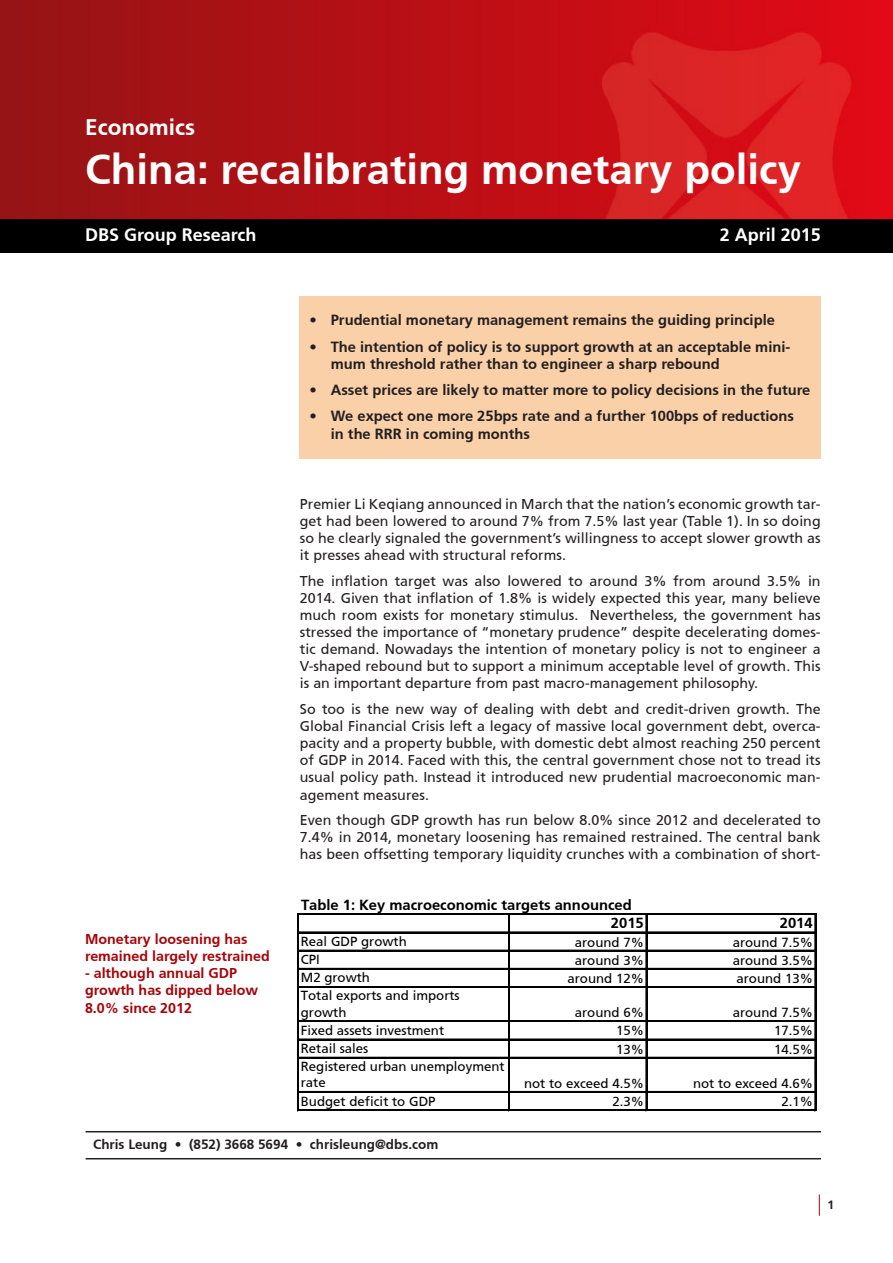
<style>
.page{position:relative;width:893px;height:1263px;background:#fff}
.page>*{position:absolute;margin:0;border:0;box-sizing:border-box;transform-origin:0 0}
.t1{font:42px "Frutiger BL";color:#fff}
.Title_Topper__Econ{font:700 22.5px "Frutiger";color:#fff}
.t2{font:18px "Frutiger BL";color:#fff}
.Bullets__Front_Page{font:14.7px/17.7px "Frutiger BL";color:#231f20}
.t3{font:700 14.55px "Frutiger";color:#000}
.Body_text{font:14.25px/17.1px "Frutiger Roman";color:#231f20;text-align:justify}
.Bullet__at_side{font:14.25px/17.1px "Frutiger BL";color:#a5050a}
.Author{font:13.5px "Frutiger BL";color:#231f20}
.t4{font:13.2px/16.5px "Frutiger Roman";color:#000}
.t5{font:12px "Frutiger BL";color:#231f20}
</style>
<div class="page">
<svg style="left:819px;top:1194px;width:1px;height:22px"></svg>
<img style="left:0;top:0;width:893px;height:252px">
<hr style="left:86px;top:1131px;width:735px;height:1px;background:#231f20">
<hr style="left:86px;top:1158px;width:735px;height:1px;background:#231f20">
<div style="left:300px;top:297px;width:521px;height:162px;background:#fad0a9"></div>
<hr style="left:297px;top:914px;width:1px;height:197px;background:#000">
<hr style="left:298px;top:914px;width:1px;height:197px;background:#000">
<hr style="left:508px;top:915px;width:1px;height:196px;background:#000">
<hr style="left:509px;top:915px;width:1px;height:196px;background:#000">
<hr style="left:646px;top:915px;width:1px;height:196px;background:#000">
<hr style="left:815px;top:915px;width:1px;height:196px;background:#000">
<hr style="left:299px;top:913px;width:517px;height:1px;background:#000">
<hr style="left:299px;top:914px;width:517px;height:1px;background:#000">
<hr style="left:299px;top:932px;width:517px;height:1px;background:#000">
<hr style="left:299px;top:950px;width:517px;height:1px;background:#000">
<hr style="left:299px;top:968px;width:517px;height:2px;background:#000">
<hr style="left:299px;top:986px;width:517px;height:2px;background:#000">
<hr style="left:299px;top:1020px;width:517px;height:1px;background:#000">
<hr style="left:299px;top:1021px;width:517px;height:1px;background:#000">
<hr style="left:299px;top:1039px;width:517px;height:1px;background:#000">
<hr style="left:299px;top:1057px;width:517px;height:1px;background:#000">
<hr style="left:299px;top:1091px;width:517px;height:2px;background:#000">
<hr style="left:299px;top:1109px;width:517px;height:1px;background:#000">
<hr style="left:299px;top:1110px;width:517px;height:1px;background:#000">
<p class="Title_Topper__Econ" style="left:85px;top:114px;width:111px">Economics</p>
<p class="t1" style="left:85px;top:144px;width:717px">China: recalibrating monetary policy</p>
<p class="t2" style="left:85px;top:224px;width:173px">DBS Group Research</p>
<p class="t2" style="left:720px;top:224px;width:103px">2 April 2015</p>
<p class="Bullets__Front_Page" style="left:310px;top:311px;width:467px">• Prudential monetary management remains the guiding principle</p>
<p class="Bullets__Front_Page" style="left:331px;top:337px;width:461px;text-indent:-21px">• The intention of policy is to support growth at an acceptable mini&shy;mum threshold rather than to engineer a sharp rebound</p>
<p class="Bullets__Front_Page" style="left:310px;top:381px;width:502px">• Asset prices are likely to matter more to policy decisions in the future</p>
<p class="Bullets__Front_Page" style="left:331px;top:407px;width:465px;text-indent:-21px">• We expect one more 25bps rate and a further 100bps of reductions in the RRR in coming months</p>
<p class="Body_text" style="left:300px;top:495px;width:522px">Premier Li Keqiang announced in March that the nation’s economic growth tar&shy;get had been lowered to around 7% from 7.5% last year (Table 1). In so doing so he clearly signaled the government’s willingness to accept slower growth as it presses ahead with structural reforms.</p>
<p class="Body_text" style="left:300px;top:572px;width:522px">The inflation target was also lowered to around 3% from around 3.5% in 2014. Given that inflation of 1.8% is widely expected this year, many believe much room exists for monetary stimulus. Nevertheless, the government has stressed the importance of “monetary prudence” despite decelerating domes&shy;tic demand. Nowadays the intention of monetary policy is not to engineer a V-shaped rebound but to support a minimum acceptable level of growth. This is an important departure from past macro-management philosophy.</p>
<p class="Body_text" style="left:300px;top:700px;width:522px">So too is the new way of dealing with debt and credit-driven growth. The Global Financial Crisis left a legacy of massive local government debt, overca&shy;pacity and a property bubble, with domestic debt almost reaching 250 percent of GDP in 2014. Faced with this, the central government chose not to tread its usual policy path. Instead it introduced new prudential macroeconomic man&shy;agement measures.</p>
<p class="Body_text" style="left:300px;top:811px;width:522px">Even though GDP growth has run below 8.0% since 2012 and decelerated to 7.4% in 2014, monetary loosening has remained restrained. The central bank has been offsetting temporary liquidity crunches with a combination of short-</p>
<p class="t3" style="left:301px;top:896px;width:332px">Table 1: Key macroeconomic targets announced</p>
<p class="Bullet__at_side" style="left:85px;top:930px;width:186px">Monetary loosening has remained largely restrained</p>
<p class="Bullet__at_side" style="left:85px;top:965px;width:175px">- although annual GDP growth has dipped below<br>8.0% since 2012</p>
<p class="t3" style="left:611px;top:915px;width:34px">2015</p>
<p class="t3" style="left:780px;top:915px;width:34px">2014</p>
<p class="t4" style="left:301px;top:933px;width:107px">Real GDP growth</p>
<p class="t4" style="left:575px;top:934px;width:71px">around 7%</p>
<p class="t4" style="left:733px;top:934px;width:82px">around 7.5%</p>
<p class="t4" style="left:301px;top:951px;width:21px">CPI</p>
<p class="t4" style="left:575px;top:952px;width:71px">around 3%</p>
<p class="t4" style="left:733px;top:952px;width:82px">around 3.5%</p>
<p class="t4" style="left:301px;top:969px;width:71px">M2 growth</p>
<p class="t4" style="left:567px;top:970px;width:78px">around 12%</p>
<p class="t4" style="left:736px;top:970px;width:78px">around 13%</p>
<p class="t4" style="left:301px;top:987px;width:160px">Total exports and imports growth</p>
<p class="t4" style="left:575px;top:1004px;width:71px">around 6%</p>
<p class="t4" style="left:733px;top:1004px;width:82px">around 7.5%</p>
<p class="t4" style="left:301px;top:1022px;width:145px">Fixed assets investment</p>
<p class="t4" style="left:616px;top:1022px;width:29px">15%</p>
<p class="t4" style="left:774px;top:1022px;width:40px">17.5%</p>
<p class="t4" style="left:301px;top:1040px;width:69px">Retail sales</p>
<p class="t4" style="left:616px;top:1041px;width:29px">13%</p>
<p class="t4" style="left:774px;top:1041px;width:40px">14.5%</p>
<p class="t4" style="left:301px;top:1058px;width:205px">Registered urban unemployment rate</p>
<p class="t4" style="left:524px;top:1075px;width:121px">not to exceed 4.5%</p>
<p class="t4" style="left:693px;top:1075px;width:121px">not to exceed 4.6%</p>
<p class="t4" style="left:301px;top:1092px;width:136px">Budget deficit to GDP</p>
<p class="t4" style="left:612px;top:1093px;width:33px">2.3%</p>
<p class="t4" style="left:781px;top:1093px;width:33px">2.1%</p>
<p class="Author" style="left:93px;top:1137px;width:347px">Chris Leung • (852) 3668 5694 • chrisleung@dbs.com</p>
<p class="t5" style="left:828px;top:1197px;width:8px">1</p>
</div>
